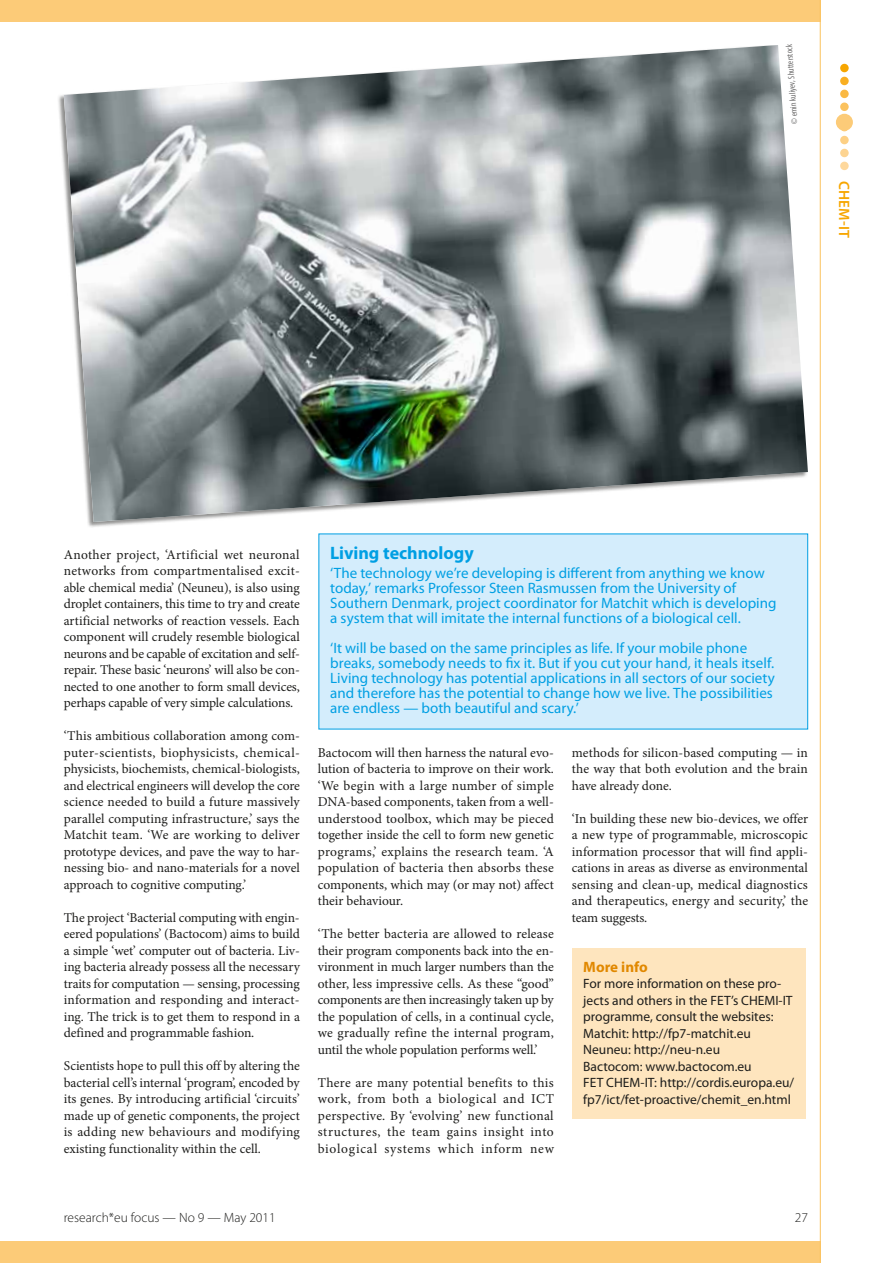
<style>
.page{position:relative;width:893px;height:1263px;background:#fff}
.page>*{position:absolute;margin:0;border:0;box-sizing:border-box;transform-origin:0 0}
.t1{font:700 18px "Myriad Pro";letter-spacing:-.005em;color:#009fe3}
.t2{font:15px/15px "Myriad Pro";color:#009fe3}
.t3{font:700 15px "Myriad Pro";color:#e18800}
.t4{font:600 15px "Myriad Pro";color:#f7a600}
.t5{font:13.5px/16.5px "Minion Pro";color:#1d1d1b;text-align:justify}
.t6{font:13.5px/16.5px "Myriad Pro";color:#1d1d1b}
.t7{font:300 13.5px "Myriad Pro";color:#1d1d1b}
.t8{font:condensed 9px "Myriad Pro";color:#706f6f}
</style>
<div class="page">
<div style="left:57px;top:45px;width:751px;height:483px;background:#1d1d1b;opacity:.5"></div>
<img style="left:64px;top:45px;width:744px;height:477px">
<div style="left:319px;top:534px;width:489px;height:195px;background:#d4edfc"></div>
<div style="left:572px;top:948px;width:234px;height:171px;background:#fee5be"></div>
<hr style="left:0;top:0;width:1px;height:43px;background:#fccb78">
<div style="left:0;top:0;width:820px;height:21px;background:#fccb78"></div>
<div style="left:0;top:1242px;width:820px;height:21px;background:#fccb78"></div>
<hr style="left:820px;top:0;width:1px;height:1263px;background:#fbc25e">
<div style="left:840px;top:64px;width:9px;height:8px;background:#f7a600;border-radius:50%"></div>
<div style="left:840px;top:77px;width:9px;height:8px;background:#f9af22;border-radius:50%"></div>
<div style="left:840px;top:90px;width:9px;height:8px;background:#fab943;border-radius:50%"></div>
<div style="left:840px;top:103px;width:9px;height:8px;background:#fbc25e;border-radius:50%"></div>
<div style="left:840px;top:136px;width:9px;height:8px;background:#fdd085;border-radius:50%"></div>
<div style="left:840px;top:149px;width:9px;height:8px;background:#fdd491;border-radius:50%"></div>
<div style="left:840px;top:162px;width:9px;height:8px;background:#fed89c;border-radius:50%"></div>
<div style="left:836px;top:114px;width:17px;height:17px;background:#fccb78;border-radius:50%"></div>
<p class="t8" style="left:789px;top:124px;width:82px;rotate:-94deg">© emin kuliyev, Shutterstock</p>
<p class="t4" style="left:854px;top:181px;width:59px;rotate:90deg">CHEM-IT</p>
<p class="t5" style="left:64px;top:546px;width:238px">Another project, ‘Artificial wet neuronal networks from compartmentalised excit&shy;able chemical media’ (Neuneu), is also using droplet containers, this time to try and create artificial networks of reaction vessels. Each component will crudely resemble biological neurons and be capable of excitation and self&shy;repair. These basic ‘neurons’ will also be con&shy;nected to one another to form small devices, perhaps capable of very simple calculations.</p>
<p class="t5" style="left:64px;top:728px;width:238px">‘This ambitious collaboration among com&shy;puter-scientists, biophysicists, chemical&shy;physicists, biochemists, chemical-biologists, and electrical engineers will develop the core science needed to build a future massively parallel computing infrastructure,’ says the Matchit team. ‘We are working to deliver prototype devices, and pave the way to har&shy;nessing bio- and nano-materials for a novel approach to cognitive computing.’</p>
<p class="t5" style="left:64px;top:909px;width:238px">The project ‘Bacterial computing with engin&shy;eered populations’ (Bactocom) aims to build a simple ‘wet’ computer out of bacteria. Liv&shy;ing bacteria already possess all the necessary traits for computation — sensing, processing information and responding and interact&shy;ing. The trick is to get them to respond in a defined and programmable fashion.</p>
<p class="t5" style="left:64px;top:1058px;width:238px">Scientists hope to pull this off by altering the bacterial cell’s internal ‘program’, encoded by its genes. By introducing artificial ‘circuits’ made up of genetic components, the project is adding new behaviours and modifying existing functionality within the cell.</p>
<h1 class="t1" style="left:330px;top:541px;width:145px">Living technology</h1>
<p class="t2" style="left:330px;top:565px;width:448px">‘The technology we’re developing is different from anything we know today,’ remarks Professor Steen Rasmussen from the University of Southern Denmark, project coordinator for Matchit which is developing a system that will imitate the internal functions of a biological cell.</p>
<p class="t2" style="left:330px;top:640px;width:446px">‘It will be based on the same principles as life. If your mobile phone breaks, somebody needs to fix it. But if you cut your hand, it heals itself.<br>Living technology has potential applications in all sectors of our society and therefore has the potential to change how we live. The possibilities are endless — both beautiful and scary.’</p>
<p class="t5" style="left:318px;top:744px;width:238px">Bactocom will then harness the natural evo&shy;lution of bacteria to improve on their work. ‘We begin with a large number of simple DNA-based components, taken from a well&shy;understood toolbox, which may be pieced together inside the cell to form new genetic programs,’ explains the research team. ‘A population of bacteria then absorbs these components, which may (or may not) affect their behaviour.</p>
<p class="t5" style="left:318px;top:926px;width:238px">‘The better bacteria are allowed to release their program components back into the en&shy;vironment in much larger numbers than the other, less impressive cells. As these “good” components are then increasingly taken up by the population of cells, in a continual cycle, we gradually refine the internal program, until the whole population performs well.’</p>
<p class="t5" style="left:318px;top:1074px;width:238px">There are many potential benefits to this work, from both a biological and ICT perspective. By ‘evolving’ new functional structures, the team gains insight into biological systems which inform new</p>
<p class="t5" style="left:572px;top:744px;width:238px">methods for silicon-based computing — in the way that both evolution and the brain have already done.</p>
<p class="t5" style="left:572px;top:810px;width:238px">‘In building these new bio-devices, we offer a new type of programmable, microscopic information processor that will find appli&shy;cations in areas as diverse as environmental sensing and clean-up, medical diagnostics and therapeutics, energy and security,’ the team suggests.</p>
<p class="t3" style="left:583px;top:957px;width:66px">More info</p>
<p class="t6" style="left:583px;top:975px;width:212px">For more information on these pro&shy;jects and others in the FET’s CHEMI-IT programme, consult the websites:<br>Matchit: http://fp7-matchit.eu Neuneu: http://neu-n.eu<br>Bactocom: www.bactocom.eu<br>FET CHEM-IT: http://cordis.europa.eu/ fp7/ict/fet-proactive/chemit_en.html</p>
<p class="t7" style="left:64px;top:1210px;width:213px">research*eu focus — No 9 — May 2011</p>
<p class="t7" style="left:795px;top:1210px;width:15px">27</p>
</div>
